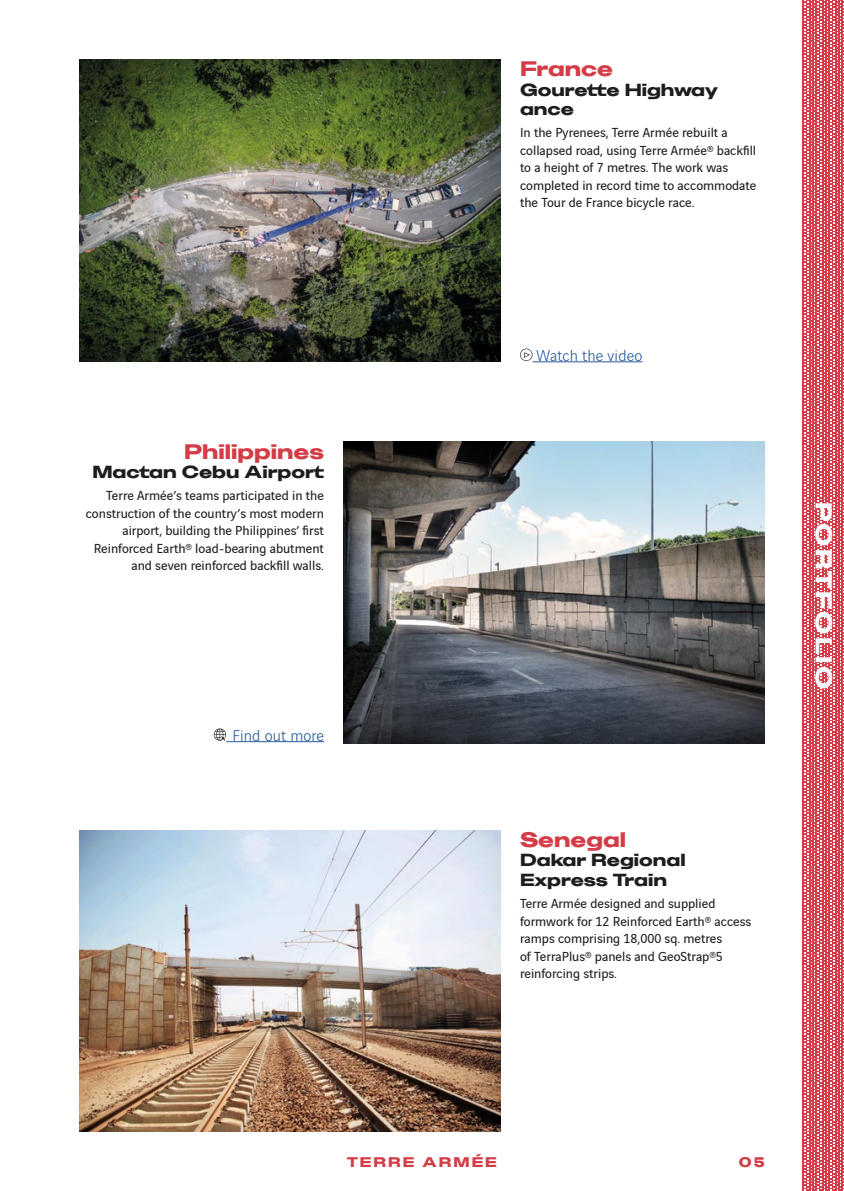
<style>
.page{position:relative;width:844px;height:1191px;background:#fff}
.page>*{position:absolute;margin:0;border:0;box-sizing:border-box;transform-origin:0 0}
.t1{font:22.75px "POLICESTUDIO Generic 800";letter-spacing:.1em;color:#fff}
.t2{font:21px "POLICESTUDIO Generic 800";color:#d43c47}
.t3{font:17.5px/19.2px "POLICESTUDIO Generic 800";color:#1d1d1b}
.t4{font:300 16.62px "Vinci Sans";letter-spacing:.01em;color:#275b9b}
.t5{font:14px/17.5px "Vinci Sans";color:#1d1d1b}
.t6{font:14px "POLICESTUDIO Generic 800";letter-spacing:.15em;color:#d43c47}
</style>
<div class="page">
<svg style="left:802px;top:0;width:41px;height:1191px;fill:#d43c47"></svg>
<img style="left:79px;top:60px;width:421px;height:301px">
<img style="left:344px;top:442px;width:420px;height:301px">
<img style="left:79px;top:830px;width:421px;height:301px">
<hr style="left:532px;top:361px;width:110px;height:1px;background:#275b9b">
<svg style="left:520px;top:348px;width:12px;height:13px"></svg>
<hr style="left:226px;top:741px;width:98px;height:1px;background:#275b9b">
<svg style="left:214px;top:728px;width:12px;height:13px"></svg>
<h2 class="t2" style="left:184px;top:438px;width:141px">Philippines</h2>
<p class="t3" style="left:92px;top:462px;width:233px">Mactan Cebu Airport</p>
<p class="t5" style="left:86px;top:486px;width:240px;text-align:right">Terre Armée’s teams participated in the construction of the country’s most modern airport, building the Philippines’ first Reinforced Earth® load-bearing abutment and seven reinforced backfill walls.</p>
<p class="t4" style="left:232px;top:723px;width:93px">Find out more</p>
<h2 class="t2" style="left:520px;top:56px;width:94px">France</h2>
<p class="t3" style="left:520px;top:80px;width:199px">Gourette Highway ance</p>
<p class="t5" style="left:520px;top:123px;width:238px">In the Pyrenees, Terre Armée rebuilt a collapsed road, using Terre Armée® backfill to a height of 7 metres. The work was completed in record time to accommodate the Tour de France bicycle race.</p>
<p class="t4" style="left:536px;top:343px;width:107px">Watch the video</p>
<h2 class="t2" style="left:520px;top:826px;width:107px">Senegal</h2>
<p class="t3" style="left:520px;top:850px;width:167px">Dakar Regional<br>Express Train</p>
<p class="t5" style="left:520px;top:893px;width:233px">Terre Armée designed and supplied formwork for 12 Reinforced Earth® access ramps comprising 18,000 sq. metres<br>of TerraPlus® panels and GeoStrap®5 reinforcing strips.</p>
<h1 class="t1" style="left:837px;top:502px;width:188px;rotate:90deg">PORTFOLIO</h1>
<p class="t6" style="left:347px;top:1153px;width:151px">TERRE ARMÉE</p>
<p class="t6" style="left:738px;top:1153px;width:27px">05</p>
</div>
